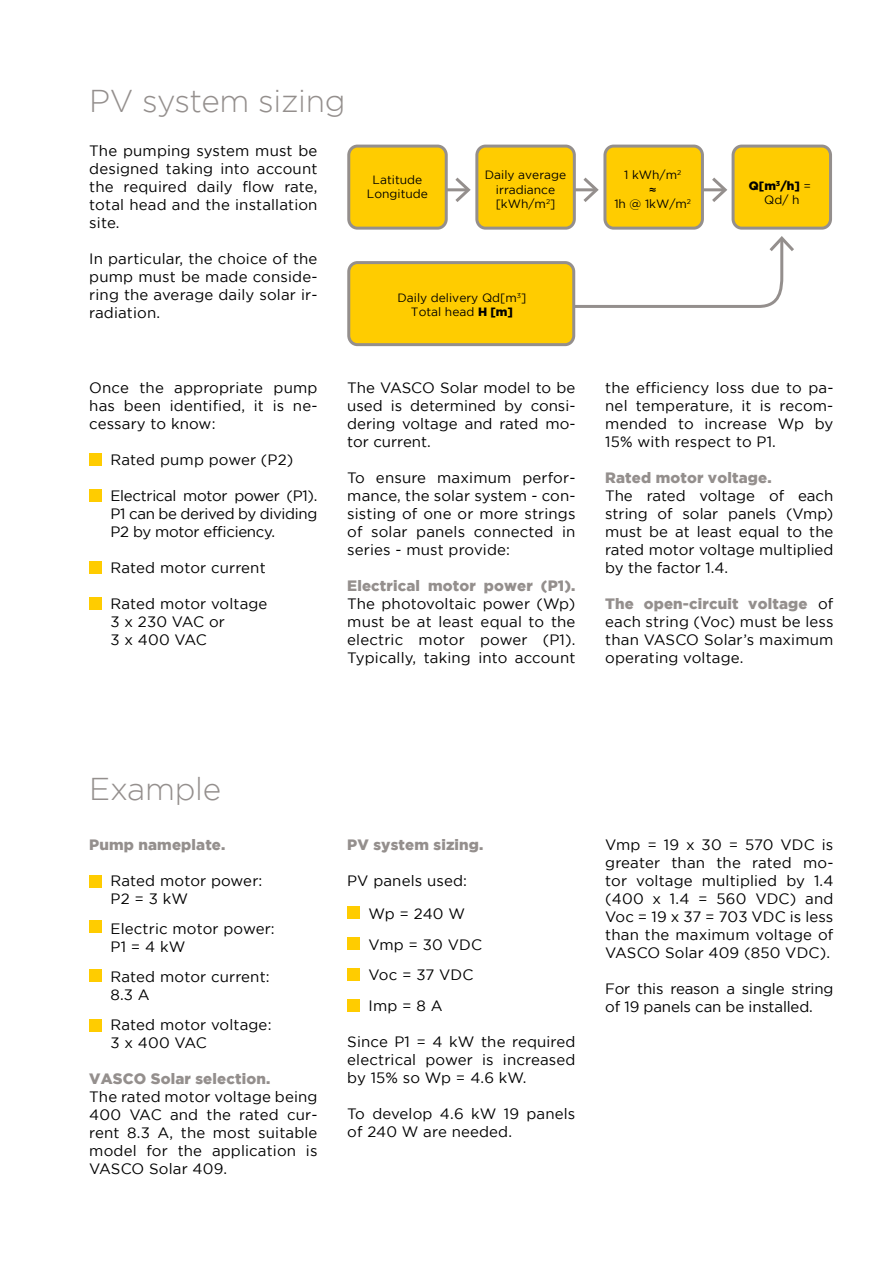
<style>
.page{position:relative;width:893px;height:1263px;background:#fff}
.page>*{position:absolute;margin:0;border:0;box-sizing:border-box;transform-origin:0 0}
.t1{font:300 31.5px "Gotham";letter-spacing:-.01em;color:#948f8d}
.t2{font:15px/18px "Gotham";letter-spacing:.01em;color:#000;text-align:justify}
.t3{font:900 15px "Gotham";letter-spacing:.01em;color:#948f8d}
.t4{font:15px/18px "Gotham";letter-spacing:-.01em;color:#000}
.t5{font:12px/14.4px "Gotham";color:#000;text-align:center}
.t6{font:900 12px/14.4px "Gotham";color:#000;text-align:center}
.t7{font:12px "Arial";color:#000}
.s1{font-weight:900}
.s2{font-weight:400}
.s3{font-weight:900;color:#948f8d}
</style>
<div class="page">
<div style="left:89px;top:489px;width:13px;height:13px;background:#fc0"></div>
<div style="left:89px;top:453px;width:13px;height:13px;background:#fc0"></div>
<div style="left:89px;top:561px;width:13px;height:13px;background:#fc0"></div>
<div style="left:89px;top:597px;width:13px;height:13px;background:#fc0"></div>
<svg style="left:347px;top:145px;width:101px;height:85px;background:#f2c515"></svg>
<hr style="left:446px;top:188px;width:21px;height:3px;background:#948f8d">
<svg style="left:455px;top:145px;width:121px;height:85px"></svg>
<hr style="left:574px;top:188px;width:21px;height:3px;background:#948f8d">
<svg style="left:583px;top:145px;width:121px;height:85px"></svg>
<hr style="left:703px;top:188px;width:21px;height:3px;background:#948f8d">
<svg style="left:712px;top:145px;width:120px;height:85px"></svg>
<svg style="left:347px;top:236px;width:447px;height:110px"></svg>
<div style="left:89px;top:875px;width:13px;height:13px;background:#fc0"></div>
<div style="left:89px;top:920px;width:13px;height:13px;background:#fc0"></div>
<div style="left:89px;top:969px;width:13px;height:13px;background:#fc0"></div>
<div style="left:89px;top:1019px;width:13px;height:13px;background:#fc0"></div>
<div style="left:347px;top:906px;width:13px;height:13px;background:#fc0"></div>
<div style="left:347px;top:968px;width:13px;height:13px;background:#fc0"></div>
<div style="left:347px;top:937px;width:13px;height:13px;background:#fc0"></div>
<div style="left:347px;top:999px;width:13px;height:13px;background:#fc0"></div>
<h1 class="t1" style="left:89px;top:84px;width:258px">PV system sizing</h1>
<p class="t2" style="left:89px;top:141px;width:230px">The pumping system must be designed taking into account the required daily flow rate, total head and the installation site.</p>
<p class="t2" style="left:89px;top:249px;width:230px">In particular, the choice of the pump must be made conside&shy;ring the average daily solar ir&shy;radiation.</p>
<p class="t5" style="left:367px;top:172px;width:63px">Latitude<br>Longitude</p>
<p class="t5" style="left:485px;top:168px;width:83px">Daily average irradiance [kWh/m<sup>2</sup>]</p>
<p class="t5" style="left:624px;top:168px;width:59px">1 kWh/m<sup>2</sup></p>
<p class="t7" style="left:649px;top:181px;width:8px">≈</p>
<p class="t5" style="left:614px;top:196px;width:78px">1h @ 1kW/m<sup>2</sup></p>
<p class="t5" style="left:398px;top:290px;width:130px">Daily delivery Qd[m<sup>3</sup>]<br>Total head <span class="s1">H [m]</span></p>
<p class="t6" style="left:749px;top:178px;width:64px">Q[m<sup>3</sup>/h] <span class="s2">=<br>Qd/ h</span></p>
<p class="t2" style="left:89px;top:379px;width:230px">Once the appropriate pump has been identified, it is ne&shy;cessary to know:</p>
<p class="t2" style="left:111px;top:451px;width:184px">Rated pump power (P2)</p>
<p class="t2" style="left:111px;top:487px;width:208px">Electrical motor power (P1).<br>P1 can be derived by dividing P2 by motor efficiency.</p>
<p class="t2" style="left:111px;top:559px;width:157px">Rated motor current</p>
<p class="t2" style="left:111px;top:595px;width:158px;text-align:left">Rated motor voltage<br>3 x 230 VAC or<br>3 x 400 VAC</p>
<p class="t2" style="left:347px;top:379px;width:230px">The VASCO Solar model to be used is determined by consi&shy;dering voltage and rated mo&shy;tor current.</p>
<p class="t2" style="left:347px;top:469px;width:230px">To ensure maximum perfor&shy;mance, the solar system - con&shy;sisting of one or more strings of solar panels connected in series - must provide:</p>
<p class="t3" style="left:347px;top:577px;width:230px">Electrical motor power (P1).</p>
<p class="t2" style="left:347px;top:595px;width:230px">The photovoltaic power (Wp) must be at least equal to the electric motor power (P1).<br>Typically, taking into account</p>
<p class="t2" style="left:605px;top:379px;width:230px">the efficiency loss due to pa&shy;nel temperature, it is recom&shy;mended to increase Wp by 15% with respect to P1.</p>
<p class="t3" style="left:605px;top:469px;width:168px">Rated motor voltage.</p>
<p class="t2" style="left:605px;top:487px;width:230px">The rated voltage of each string of solar panels (Vmp) must be at least equal to the rated motor voltage multiplied by the factor 1.4.</p>
<p class="t2" style="left:605px;top:595px;width:230px"><span class="s3">The open-circuit voltage</span> of each string (Voc) must be less than VASCO Solar’s maximum operating voltage.</p>
<h1 class="t1" style="left:89px;top:772px;width:133px">Example</h1>
<p class="t3" style="left:89px;top:836px;width:138px">Pump nameplate.</p>
<p class="t2" style="left:111px;top:871px;width:153px">Rated motor power:<br>P2 = 3 kW</p>
<p class="t2" style="left:111px;top:919px;width:166px">Electric motor power:<br>P1 = 4 kW</p>
<p class="t2" style="left:111px;top:967px;width:161px">Rated motor current:<br>8.3 A</p>
<p class="t2" style="left:111px;top:1015px;width:162px">Rated motor voltage:<br>3 x 400 VAC</p>
<p class="t3" style="left:89px;top:1070px;width:182px">VASCO Solar selection.</p>
<p class="t2" style="left:89px;top:1087px;width:230px">The rated motor voltage being 400 VAC and the rated cur&shy;rent 8.3 A, the most suitable model for the application is VASCO Solar 409.</p>
<p class="t3" style="left:347px;top:836px;width:138px">PV system sizing.</p>
<p class="t2" style="left:347px;top:871px;width:121px">PV panels used:</p>
<p class="t2" style="left:368px;top:898px;width:115px;line-height:30.6px;text-align:left">Wp = 240 W<br>Vmp = 30 VDC<br>Voc = 37 VDC<br>Imp = 8 A</p>
<p class="t2" style="left:347px;top:1032px;width:230px">Since P1 = 4 kW the required electrical power is increased by 15% so Wp = 4.6 kW.</p>
<p class="t2" style="left:347px;top:1104px;width:230px">To develop 4.6 kW 19 panels of 240 W are needed.</p>
<p class="t2" style="left:605px;top:835px;width:230px">Vmp = 19 x 30 = 570 VDC is greater than the rated mo&shy;tor voltage multiplied by 1.4 (400 x 1.4 = 560 VDC) and Voc = 19 x 37 = 703 VDC is less than the maximum voltage of VASCO Solar 409 (850 VDC).</p>
<p class="t4" style="left:605px;top:979px;width:230px">For this reason a single string of 19 panels can be installed.</p>
</div>
